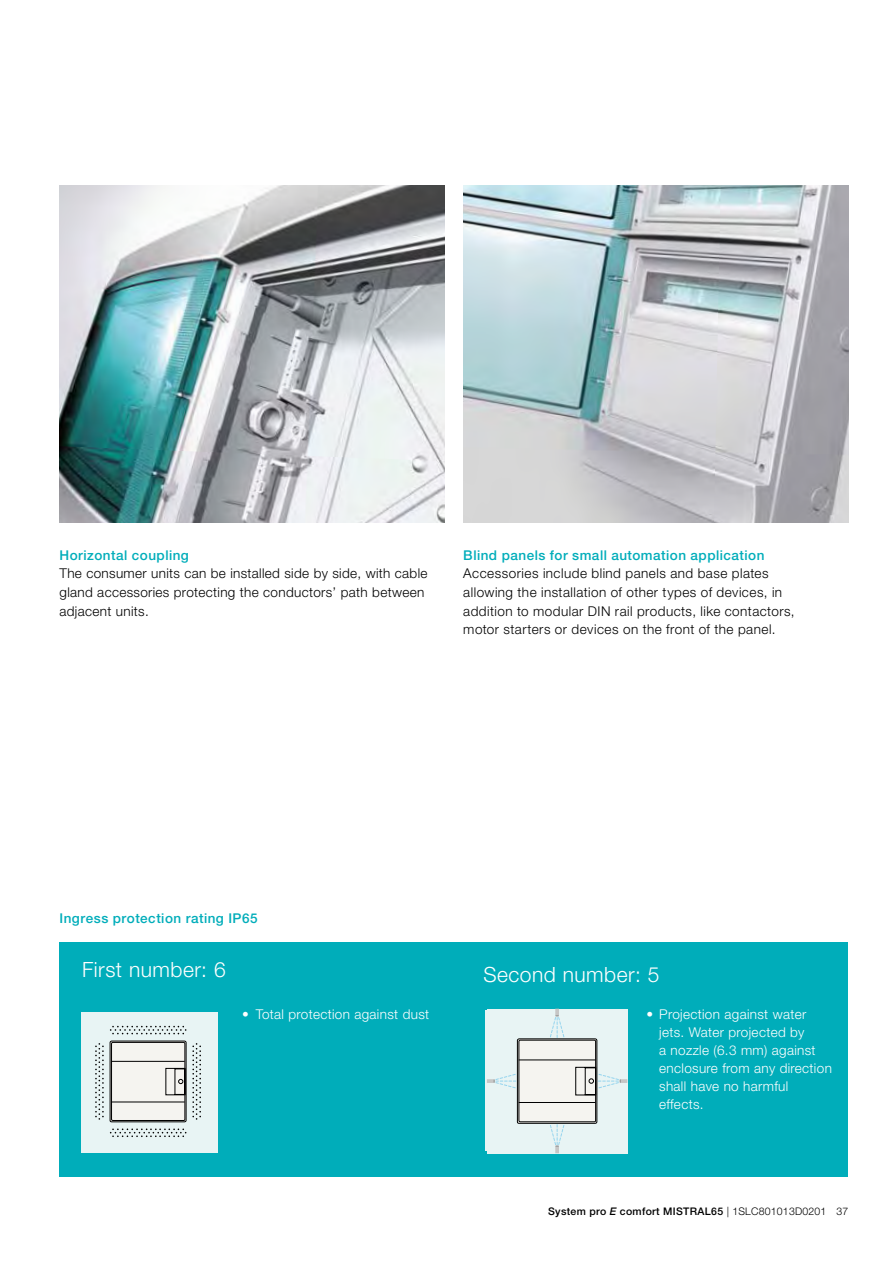
<style>
.page{position:relative;width:893px;height:1263px;background:#fff}
.page>*{position:absolute;margin:0;border:0;box-sizing:border-box;transform-origin:0 0}
.t1{font:300 21px "Helvetica Neue LT Std";letter-spacing:.025em;color:#fff}
.t2{font:300 13.5px/18.8px "Helvetica Neue LT Std";letter-spacing:.025em;color:#000}
.t3{font:300 13.5px/18px "Helvetica Neue LT Std";letter-spacing:.025em;color:#fff}
.t4{font:500 13.5px "Helvetica Neue LT Std";letter-spacing:.035em;color:#00adba}
.t5{font:500 10.5px "Helvetica Neue LT Std";letter-spacing:.03em;color:#000}
.s1{font-style:italic}
.s2{font-weight:300}
</style>
<div class="page">
<div style="left:60px;top:942px;width:788px;height:235px;background:#00adba"></div>
<img style="left:60px;top:185px;width:385px;height:337px">
<img style="left:463px;top:185px;width:385px;height:337px">
<div style="left:81px;top:1012px;width:136px;height:140px;background:#e8f4f4"></div>
<div style="left:110px;top:1041px;width:76px;height:81px;background:#f5f4f0;border-radius:2px"></div>
<div style="left:110px;top:1041px;width:76px;height:81px;border:1px solid #000;border-radius:2px"></div>
<svg style="left:113px;top:1061px;width:70px;height:41px"></svg>
<div style="left:111px;top:1042px;width:74px;height:79px;border:1px solid #000"></div>
<svg style="left:110px;top:1128px;width:76px;height:9px"></svg>
<svg style="left:110px;top:1026px;width:76px;height:8px"></svg>
<svg style="left:192px;top:1043px;width:9px;height:77px"></svg>
<svg style="left:95px;top:1043px;width:9px;height:77px"></svg>
<div style="left:487px;top:1009px;width:140px;height:144px;background:#e8f4f4"></div>
<div style="left:517px;top:1039px;width:80px;height:84px;background:#f5f4f0;border-radius:2px"></div>
<div style="left:517px;top:1039px;width:80px;height:84px;border:1px solid #000;border-radius:2px"></div>
<div style="left:519px;top:1040px;width:77px;height:82px;border:1px solid #000;border-radius:2px"></div>
<svg style="left:550px;top:1124px;width:15px;height:29px"></svg>
<svg style="left:487px;top:1059px;width:140px;height:44px"></svg>
<svg style="left:550px;top:1009px;width:15px;height:29px"></svg>
<p class="t4" style="left:60px;top:547px;width:131px">Horizontal coupling</p>
<p class="t2" style="left:60px;top:564px;width:369px">The consumer units can be installed side by side, with cable gland accessories protecting the conductors’ path between adjacent units.</p>
<p class="t4" style="left:463px;top:547px;width:303px">Blind panels for small automation application</p>
<p class="t2" style="left:463px;top:564px;width:333px">Accessories include blind panels and base plates allowing the installation of other types of devices, in addition to modular DIN rail products, like contactors, motor starters or devices on the front of the panel.</p>
<p class="t4" style="left:60px;top:910px;width:200px">Ingress protection rating IP65</p>
<h1 class="t1" style="left:82px;top:957px;width:145px">First number: 6</h1>
<h1 class="t1" style="left:483px;top:961px;width:178px">Second number: 5</h1>
<p class="t3" style="left:242px;top:1005px;width:188px">• Total protection against dust</p>
<p class="t3" style="left:659px;top:1005px;width:174px;text-indent:-13px">• Projection against water jets. Water projected by<br>a nozzle (6.3 mm) against enclosure from any direction shall have no harmful effects.</p>
<p class="t5" style="left:548px;top:1204px;width:302px">System pro <span class="s1">E</span> comfort MISTRAL65 <span class="s2">| 1SLC801013D0201 37</span></p>
</div>
